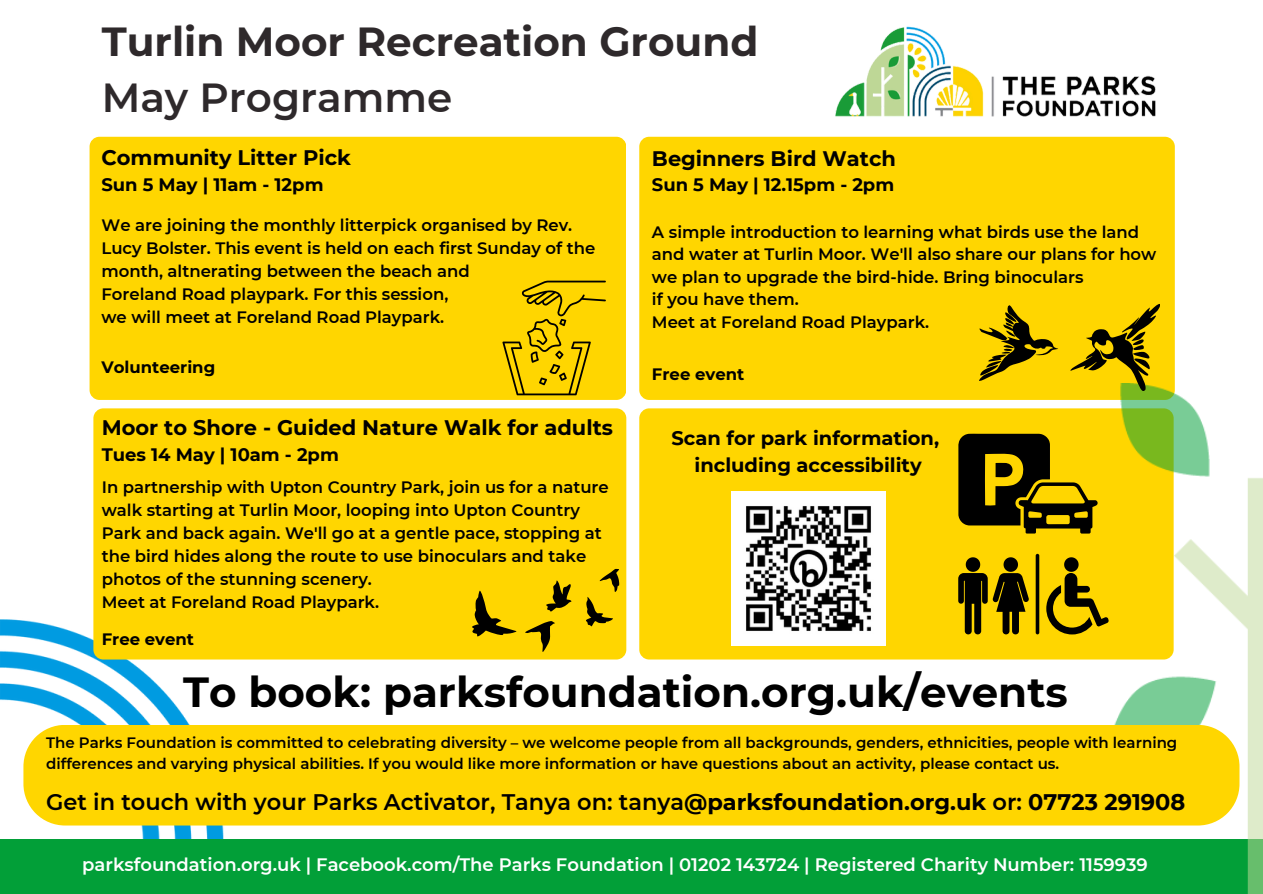
<style>
.page{position:relative;width:1263px;height:894px;background:#fff}
.page>*{position:absolute;margin:0;border:0;box-sizing:border-box;transform-origin:0 0}
.t1{font:700 42px "Montserrat";color:#000}
.t2{font:700 40.5px/56.2px "Montserrat";color:#2e292b}
.t3{font:600 22.5px "Montserrat";color:#000}
.t4{font:700 21px "Montserrat";color:#000}
.t5{font:700 19.5px/27px "Montserrat";color:#000;text-align:center}
.t6{font:600 18px "Montserrat";color:#fff}
.t7{font:700 18px "Montserrat";color:#000}
.t8{font:600 16.5px/23px "Montserrat";color:#000}
.t9{font:700 16.5px "Montserrat";color:#000}
.t10{font:600 15px/21px "Montserrat";color:#000}
.s1{font-weight:600}
.s2{font-weight:700}
</style>
<div class="page">
<img style="left:0;top:619px;width:258px;height:219px">
<div style="left:0;top:838px;width:1263px;height:55px;background:#029f38"></div>
<div style="left:639px;top:137px;width:536px;height:263px;background:#ffd600;border-radius:10px"></div>
<div style="left:93px;top:408px;width:533px;height:251px;background:#ffd600;border-radius:10px"></div>
<div style="left:90px;top:137px;width:536px;height:262px;background:#ffd600;border-radius:10px"></div>
<img style="left:835px;top:26px;width:321px;height:91px">
<div style="left:639px;top:408px;width:534px;height:251px;background:#ffd600;border-radius:10px"></div>
<img style="left:731px;top:491px;width:154px;height:154px">
<hr style="left:1036px;top:553px;width:3px;height:81px;background:#000;border-radius:2px">
<svg style="left:1046px;top:557px;width:63px;height:77px"></svg>
<svg style="left:958px;top:557px;width:71px;height:77px"></svg>
<svg style="left:958px;top:433px;width:140px;height:100px"></svg>
<img style="left:1109px;top:384px;width:154px;height:509px">
<div style="left:23px;top:724px;width:1216px;height:101px;background:#ffd600"></div>
<svg style="left:502px;top:280px;width:104px;height:115px"></svg>
<svg style="left:967px;top:303px;width:198px;height:99px"></svg>
<svg style="left:472px;top:590px;width:45px;height:46px"></svg>
<svg style="left:525px;top:621px;width:30px;height:30px"></svg>
<svg style="left:546px;top:580px;width:25px;height:31px"></svg>
<svg style="left:586px;top:568px;width:33px;height:58px"></svg>
<h3 class="t2" style="left:102px;top:13px;width:658px">Turlin Moor Recreation Ground<br><span class="s1">May Programme</span></h3>
<p class="t4" style="left:101px;top:145px;width:251px">Community Litter Pick</p>
<p class="t7" style="left:101px;top:174px;width:224px">Sun 5 May | 11am - 12pm</p>
<p class="t8" style="left:101px;top:213px;width:495px">We are joining the monthly litterpick organised by Rev.<br>Lucy Bolster. This event is held on each first Sunday of the month, altnerating between the beach and</p>
<p class="t8" style="left:101px;top:282px;width:348px">Foreland Road playpark. For this session,</p>
<h3 class="t8" style="left:101px;top:305px;width:344px">we will meet at Foreland Road Playpark.</h3>
<p class="t9" style="left:101px;top:356px;width:115px">Volunteering</p>
<h2 class="t4" style="left:102px;top:414px;width:513px">Moor to Shore - Guided Nature Walk for adults</h2>
<h2 class="t7" style="left:102px;top:443px;width:239px">Tues 14 May | 10am - 2pm</h2>
<p class="t8" style="left:102px;top:475px;width:509px">In partnership with Upton Country Park, join us for a nature walk starting at Turlin Moor, looping into Upton Country Park and back again. We'll go at a gentle pace, stopping at the bird hides along the route to use binoculars and take photos of the stunning scenery.</p>
<p class="t8" style="left:102px;top:590px;width:279px">Meet at Foreland Road Playpark.</p>
<p class="t9" style="left:102px;top:629px;width:94px">Free event</p>
<p class="t4" style="left:652px;top:145px;width:245px">Beginners Bird Watch</p>
<p class="t7" style="left:652px;top:173px;width:244px">Sun 5 May | 12.15pm - 2pm</p>
<p class="t8" style="left:652px;top:221px;width:506px;line-height:22.5px">A simple introduction to learning what birds use the land and water at Turlin Moor. We'll also share our plans for how we plan to upgrade the bird-hide. Bring binoculars</p>
<p class="t8" style="left:652px;top:288px;width:148px">if you have them.</p>
<p class="t8" style="left:652px;top:310px;width:279px">Meet at Foreland Road Playpark.</p>
<p class="t9" style="left:652px;top:363px;width:94px">Free event</p>
<p class="t5" style="left:671px;top:424px;width:269px">Scan for park information, including accessibility</p>
<p class="t1" style="left:183px;top:665px;width:886px">To book: parksfoundation.org.uk/events</p>
<p class="t10" style="left:46px;top:731px;width:1133px">The Parks Foundation is committed to celebrating diversity – we welcome people from all backgrounds, genders, ethnicities, people with learning differences and varying physical abilities. If you would like more information or have questions about an activity, please contact us.</p>
<p class="t3" style="left:46px;top:788px;width:1141px">Get in touch with your Parks Activator, Tanya on: tanya<span class="s2">@parksfoundation.org.uk</span> or: <span class="s2">07723 291908</span></p>
<p class="t6" style="left:82px;top:853px;width:1067px">parksfoundation.org.uk | Facebook.com/The Parks Foundation | 01202 143724 | Registered Charity Number: 1159939</p>
</div>
